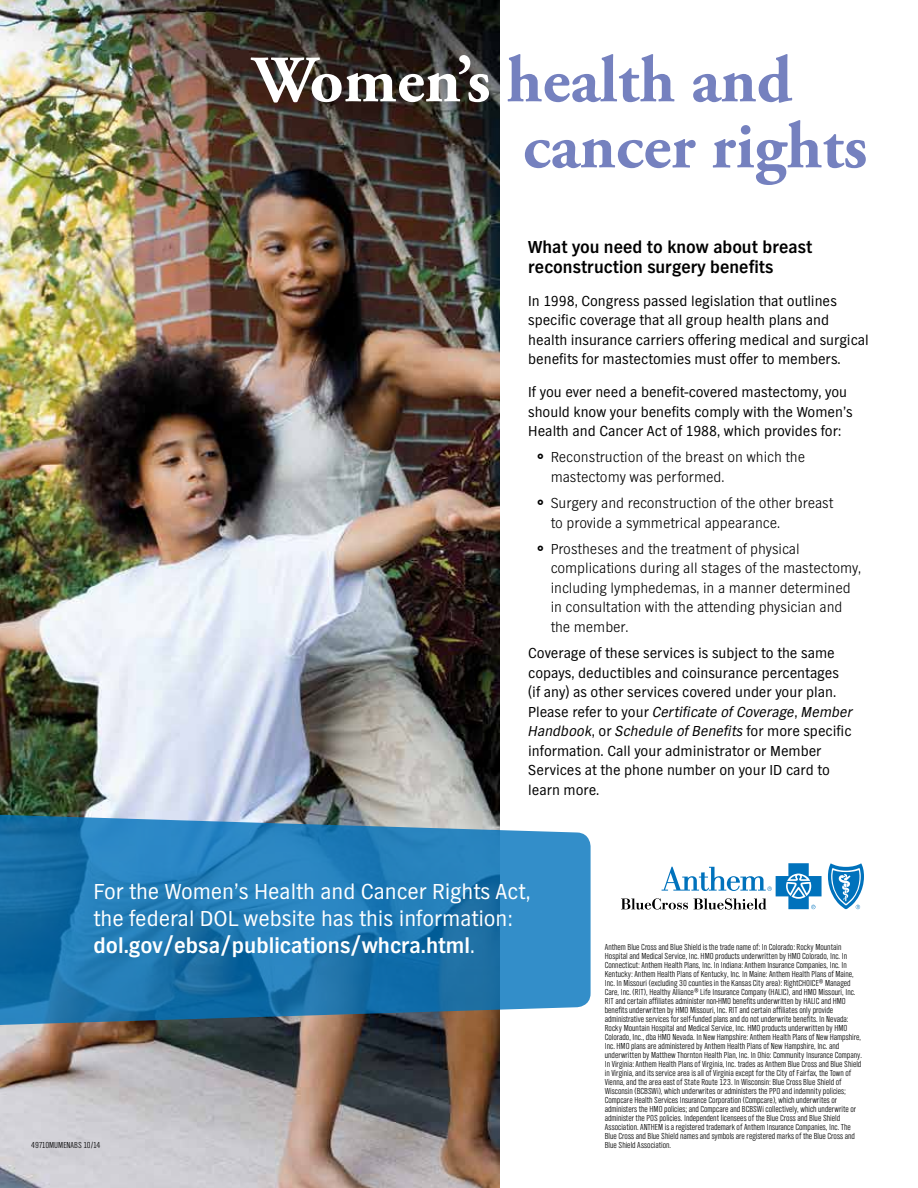
<style>
.page{position:relative;width:918px;height:1188px;background:#fff}
.page>*{position:absolute;margin:0;border:0;box-sizing:border-box;transform-origin:0 0}
.t1{font:700 66px/66px "Adobe Garamond Pro";color:#7581bf}
.t2{font:22.5px/27px "TV Nord EF";color:#fff}
.t3{font:700 18px/19.5px "TV Nord EF";color:#000}
.t4{font:15px/19.5px "TV Nord EF";color:#000}
.t5{font:300 15px/19.5px "TV Nord EF";color:#000}
.t6{font:300 9px/9px "TV Nord Cond EF";color:#000}
.s1{color:#fff}
.s2{font-style:italic}
.s3{font-weight:700}
</style>
<div class="page">
<img style="left:0;top:0;width:500px;height:1188px">
<svg style="left:0;top:814px;width:591px;height:211px;background:#2d7eb3"></svg>
<svg style="left:828px;top:863px;width:36px;height:46px"></svg>
<svg style="left:621px;top:863px;width:201px;height:47px"></svg>
<h1 class="t1" style="left:523px;top:49px;width:346px;text-indent:-270px"><span class="s1">Women’s</span> health and cancer rights</h1>
<h3 class="t3" style="left:528px;top:237px;width:286px">What you need to know about breast reconstruction surgery benefits</h3>
<h3 class="t4" style="left:528px;top:291px;width:342px">In 1998, Congress passed legislation that outlines specific coverage that all group health plans and health insurance carriers offering medical and surgical benefits for mastectomies must offer to members.</h3>
<h3 class="t4" style="left:528px;top:382px;width:326px">If you ever need a benefit-covered mastectomy, you should know your benefits comply with the Women’s<br>Health and Cancer Act of 1988, which provides for:</h3>
<h3 class="t5" style="left:551px;top:448px;width:256px">Reconstruction of the breast on which the mastectomy was performed.</h3>
<h3 class="t5" style="left:551px;top:493px;width:284px">Surgery and reconstruction of the other breast to provide a symmetrical appearance.</h3>
<h3 class="t5" style="left:551px;top:539px;width:312px">Prostheses and the treatment of physical complications during all stages of the mastectomy, including lymphedemas, in a manner determined in consultation with the attending physician and the member.</h3>
<p class="t4" style="left:528px;top:643px;width:326px">Coverage of these services is subject to the same copays, deductibles and coinsurance percentages (if any) as other services covered under your plan.<br>Please refer to your <span class="s2">Certificate of Coverage</span>, <span class="s2">Member Handbook</span>, or <span class="s2">Schedule of Benefits</span> for more specific information. Call your administrator or Member Services at the phone number on your ID card to learn more.</p>
<h2 class="t2" style="left:94px;top:878px;width:439px">For the Women’s Health and Cancer Rights Act, the federal DOL website has this information: <span class="s3">dol.gov/ebsa/publications/whcra.html</span>.</h2>
<p class="t6" style="left:31px;top:1140px;width:71px">49710MUMENABS 10/14</p>
<p class="t6" style="left:605px;top:942px;width:259px">Anthem Blue Cross and Blue Shield is the trade name of: In Colorado: Rocky Mountain Hospital and Medical Service, Inc. HMO products underwritten by HMO Colorado, Inc. In Connecticut: Anthem Health Plans, Inc. In Indiana: Anthem Insurance Companies, Inc. In Kentucky: Anthem Health Plans of Kentucky, Inc. In Maine: Anthem Health Plans of Maine, Inc. In Missouri (excluding 30 counties in the Kansas City area): RightCHOICE® Managed Care, Inc. (RIT), Healthy Alliance® Life Insurance Company (HALIC), and HMO Missouri, Inc.<br>RIT and certain affiliates administer non-HMO benefits underwritten by HALIC and HMO benefits underwritten by HMO Missouri, Inc. RIT and certain affiliates only provide administrative services for self-funded plans and do not underwrite benefits. In Nevada:<br>Rocky Mountain Hospital and Medical Service, Inc. HMO products underwritten by HMO Colorado, Inc., dba HMO Nevada. In New Hampshire: Anthem Health Plans of New Hampshire, Inc. HMO plans are administered by Anthem Health Plans of New Hampshire, Inc. and underwritten by Matthew Thornton Health Plan, Inc. In Ohio: Community Insurance Company.<br>In Virginia: Anthem Health Plans of Virginia, Inc. trades as Anthem Blue Cross and Blue Shield in Virginia, and its service area is all of Virginia except for the City of Fairfax, the Town of Vienna, and the area east of State Route 123. In Wisconsin: Blue Cross Blue Shield of Wisconsin (BCBSWi), which underwrites or administers the PPO and indemnity policies; Compcare Health Services Insurance Corporation (Compcare), which underwrites or administers the HMO policies; and Compcare and BCBSWi collectively, which underwrite or administer the POS policies. Independent licensees of the Blue Cross and Blue Shield Association. ANTHEM is a registered trademark of Anthem Insurance Companies, Inc. The Blue Cross and Blue Shield names and symbols are registered marks of the Blue Cross and Blue Shield Association.</p>
</div>
